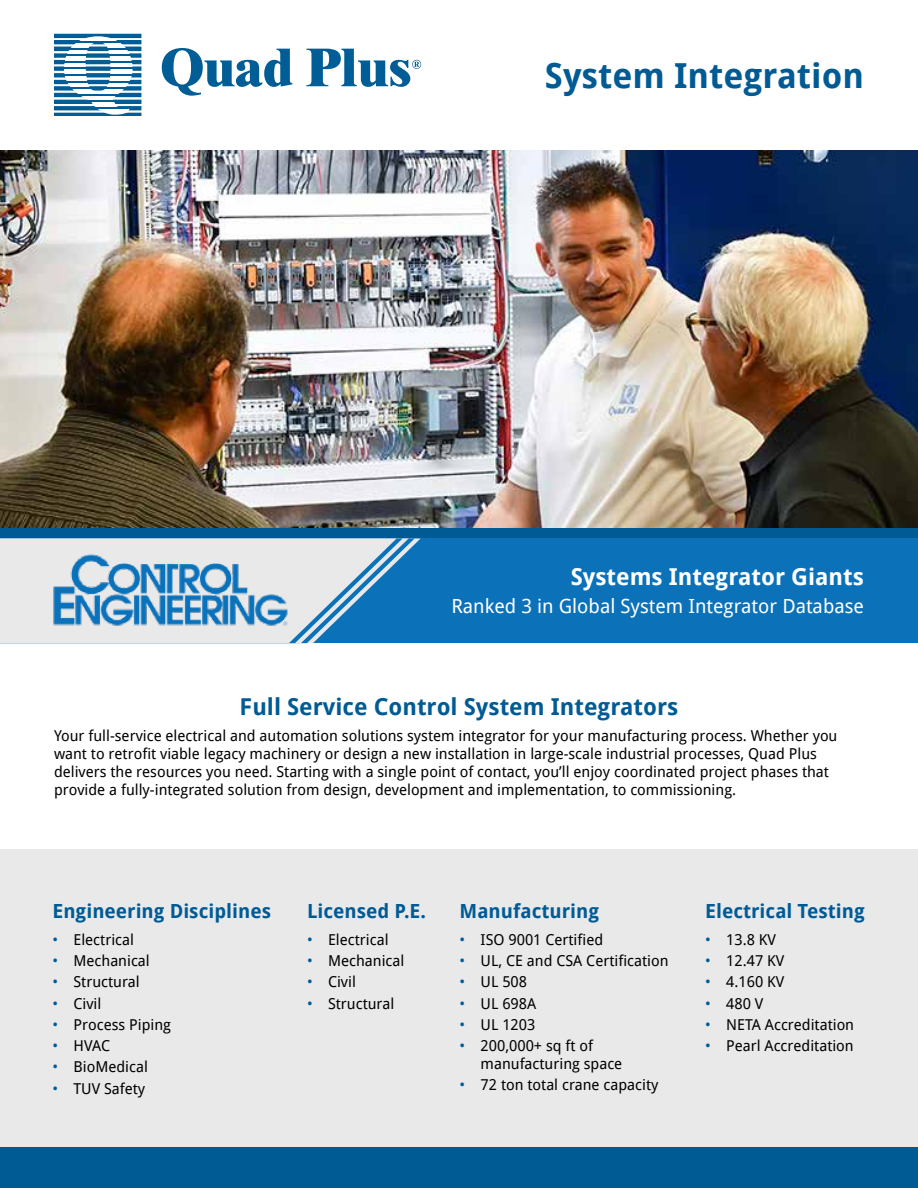
<style>
.page{position:relative;width:918px;height:1188px;background:#fff}
.page>*{position:absolute;margin:0;border:0;box-sizing:border-box;transform-origin:0 0}
.t1{font:700 34.5px "Droid Sans";color:#005b95}
.t2{font:700 23.25px "Droid Sans";color:#005b95}
.t3{font:700 23.25px "Droid Sans";color:#fff}
.t4{font:700 19.5px "Droid Sans";color:#005b95}
.t5{font:19.5px "Droid Sans";color:#fff}
.t6{font:15px/18px "Droid Sans";color:#000}
.s1{color:#005b95}
</style>
<div class="page">
<div style="left:0;top:849px;width:918px;height:299px;background:#e9e9ea"></div>
<img style="left:0;top:150px;width:918px;height:378px">
<svg style="left:162px;top:48px;width:130px;height:48px"></svg>
<hr style="left:54px;top:34px;width:87px;height:4px;background:#005d96">
<svg style="left:54px;top:36px;width:87px;height:80px"></svg>
<hr style="left:75px;top:42px;width:46px;height:1px;background:#005d96">
<hr style="left:64px;top:55px;width:68px;height:1px;background:#005d96">
<hr style="left:61px;top:61px;width:72px;height:1px;background:#005d96">
<hr style="left:60px;top:68px;width:74px;height:1px;background:#005d96">
<hr style="left:63px;top:74px;width:70px;height:1px;background:#005d96">
<hr style="left:65px;top:81px;width:66px;height:1px;background:#005d96">
<hr style="left:66px;top:88px;width:62px;height:1px;background:#005d96">
<hr style="left:69px;top:94px;width:59px;height:1px;background:#005d96">
<hr style="left:69px;top:101px;width:59px;height:1px;background:#005d96">
<hr style="left:69px;top:107px;width:59px;height:1px;background:#005d96">
<hr style="left:69px;top:48px;width:59px;height:1px;background:#005d96">
<svg style="left:306px;top:49px;width:115px;height:38px"></svg>
<div style="left:0;top:1148px;width:918px;height:40px;background:#005b95"></div>
<div style="left:0;top:528px;width:918px;height:10px;background:#005b95"></div>
<div style="left:1px;top:538px;width:917px;height:105px;background:#0b72ba"></div>
<svg style="left:0;top:538px;width:415px;height:105px"></svg>
<img style="left:48px;top:550px;width:244px;height:81px">
<h1 class="t1" style="left:545px;top:51px;width:321px">System Integration</h1>
<h2 class="t3" style="left:571px;top:560px;width:295px">Systems Integrator Giants</h2>
<h3 class="t5" style="left:451px;top:593px;width:414px">Ranked 3 in Global System Integrator Database</h3>
<h2 class="t2" style="left:240px;top:690px;width:440px">Full Service Control System Integrators</h2>
<p class="t6" style="left:54px;top:727px;width:785px">Your full-service electrical and automation solutions system integrator for your manufacturing process. Whether you want to retrofit viable legacy machinery or design a new installation in large-scale industrial processes, Quad Plus delivers the resources you need. Starting with a single point of contact, you’ll enjoy coordinated project phases that provide a fully-integrated solution from design, development and implementation, to commissioning.</p>
<h3 class="t4" style="left:52px;top:897px;width:220px">Engineering Disciplines</h3>
<p class="t6" style="left:52px;top:930px;width:83px"><span class="s1">•</span> Electrical</p>
<p class="t6" style="left:52px;top:951px;width:99px"><span class="s1">•</span> Mechanical</p>
<p class="t6" style="left:52px;top:972px;width:89px"><span class="s1">•</span> Structural</p>
<p class="t6" style="left:52px;top:994px;width:50px"><span class="s1">•</span> Civil</p>
<p class="t6" style="left:52px;top:1015px;width:120px"><span class="s1">•</span> Process Piping</p>
<p class="t6" style="left:52px;top:1036px;width:59px"><span class="s1">•</span> HVAC</p>
<p class="t6" style="left:52px;top:1057px;width:97px"><span class="s1">•</span> BioMedical</p>
<p class="t6" style="left:52px;top:1079px;width:94px"><span class="s1">•</span> TUV Safety</p>
<h3 class="t4" style="left:307px;top:897px;width:121px">Licensed P.E.</h3>
<p class="t6" style="left:307px;top:930px;width:83px"><span class="s1">•</span> Electrical</p>
<p class="t6" style="left:307px;top:951px;width:99px"><span class="s1">•</span> Mechanical</p>
<p class="t6" style="left:307px;top:972px;width:50px"><span class="s1">•</span> Civil</p>
<p class="t6" style="left:307px;top:994px;width:89px"><span class="s1">•</span> Structural</p>
<h3 class="t4" style="left:460px;top:897px;width:141px">Manufacturing</h3>
<p class="t6" style="left:460px;top:930px;width:145px"><span class="s1">•</span> ISO 9001 Certified</p>
<p class="t6" style="left:460px;top:951px;width:210px"><span class="s1">•</span> UL, CE and CSA Certification</p>
<p class="t6" style="left:460px;top:972px;width:69px"><span class="s1">•</span> UL 508</p>
<p class="t6" style="left:460px;top:994px;width:78px"><span class="s1">•</span> UL 698A</p>
<p class="t6" style="left:460px;top:1015px;width:77px"><span class="s1">•</span> UL 1203</p>
<p class="t6" style="left:481px;top:1036px;width:143px;text-indent:-21px"><span class="s1">•</span> 200,000+ sq ft of manufacturing space</p>
<p class="t6" style="left:460px;top:1075px;width:200px"><span class="s1">•</span> 72 ton total crane capacity</p>
<h3 class="t4" style="left:705px;top:897px;width:161px">Electrical Testing</h3>
<p class="t6" style="left:705px;top:930px;width:72px"><span class="s1">•</span> 13.8 KV</p>
<p class="t6" style="left:705px;top:951px;width:81px"><span class="s1">•</span> 12.47 KV</p>
<p class="t6" style="left:705px;top:972px;width:81px"><span class="s1">•</span> 4.160 KV</p>
<p class="t6" style="left:705px;top:994px;width:60px"><span class="s1">•</span> 480 V</p>
<p class="t6" style="left:705px;top:1015px;width:150px"><span class="s1">•</span> NETA Accreditation</p>
<p class="t6" style="left:705px;top:1036px;width:150px"><span class="s1">•</span> Pearl Accreditation</p>
</div>
